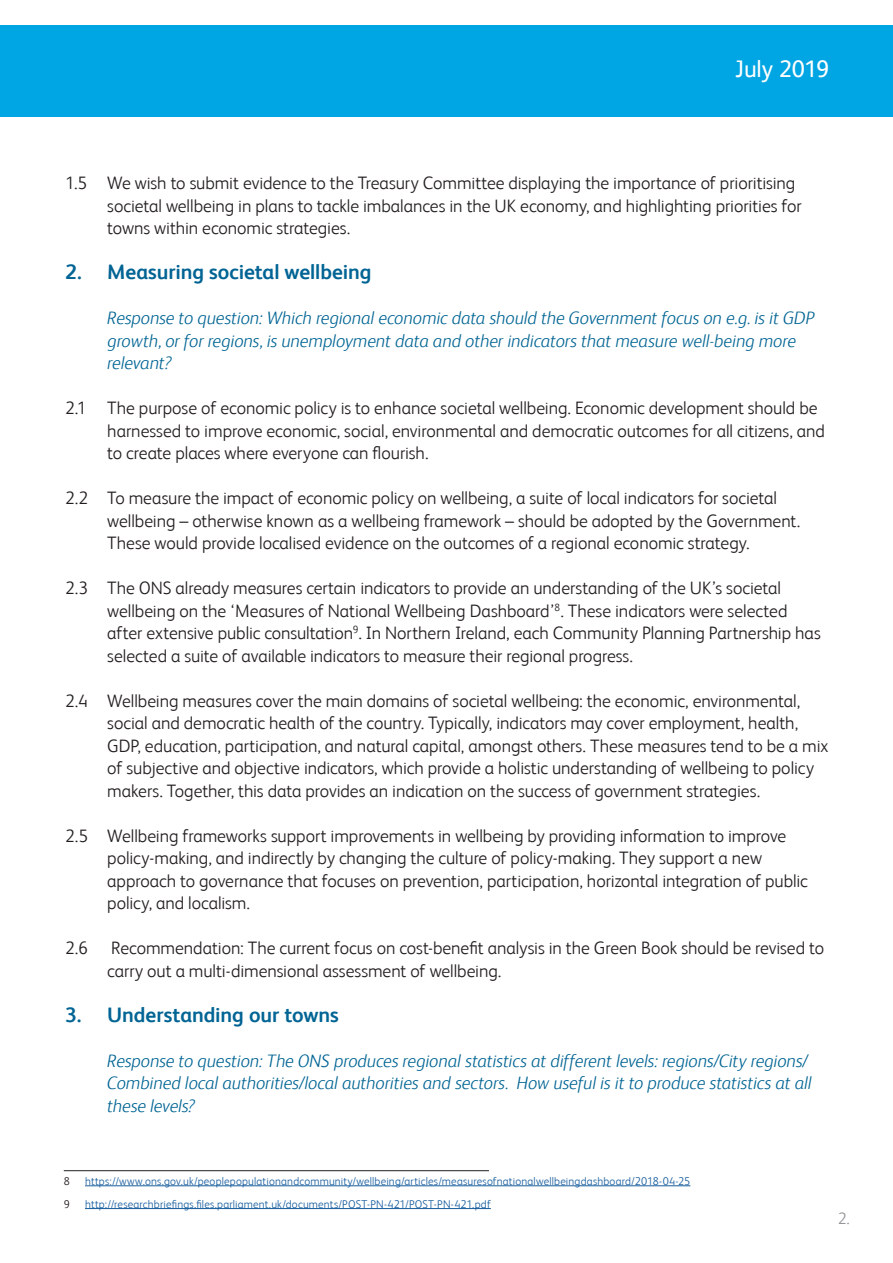
<style>
.page{position:relative;width:893px;height:1263px;background:#fff}
.page>*{position:absolute;margin:0;border:0;box-sizing:border-box;transform-origin:0 0}
._06_Bullets{font:24px "FS Albert";letter-spacing:-.01em;color:#fff}
._06_Bullets-2{font:700 21px "FS Albert";letter-spacing:-.005em;color:#006494}
._06_Bullets-3{font:300 18px/22.5px "FS Albert";letter-spacing:-.005em;color:#231f20}
._06_Bullets-4{font:italic 300 18px/22.5px "FS Albert";letter-spacing:-.01em;color:#006494}
._05_Body_text{font:300 16.5px "FS Albert";color:#939598}
._08_Footnote{font:300 11.25px "FS Albert";letter-spacing:.015em;color:#175d9e}
._08_Footnote-2{font:300 11.25px "FS Albert";color:#231f20}
</style>
<div class="page">
<div style="left:0;top:26px;width:893px;height:91px;background:#00a5e3"></div>
<hr style="left:64px;top:1170px;width:425px;height:1px;background:#231f20">
<hr style="left:85px;top:1185px;width:605px;height:1px;background:#175d9e">
<hr style="left:85px;top:1208px;width:406px;height:1px;background:#175d9e">
<p class="_06_Bullets" style="left:735px;top:55px;width:96px">July 2019</p>
<p class="_06_Bullets-3" style="left:107px;top:171px;width:696px;text-indent:-42px">1.5 We wish to submit evidence to the Treasury Committee displaying the importance of prioritising societal wellbeing in plans to tackle imbalances in the UK economy, and highlighting priorities for towns within economic strategies.</p>
<p class="_06_Bullets-2" style="left:65px;top:260px;width:308px">2. Measuring societal wellbeing</p>
<p class="_06_Bullets-4" style="left:107px;top:307px;width:709px">Response to question: Which regional economic data should the Government focus on e.g. is it GDP growth, or for regions, is unemployment data and other indicators that measure well-being more relevant?</p>
<p class="_06_Bullets-3" style="left:107px;top:396px;width:719px;text-indent:-42px">2.1 The purpose of economic policy is to enhance societal wellbeing. Economic development should be harnessed to improve economic, social, environmental and democratic outcomes for all citizens, and to create places where everyone can flourish.</p>
<p class="_06_Bullets-3" style="left:107px;top:486px;width:694px;text-indent:-42px">2.2 To measure the impact of economic policy on wellbeing, a suite of local indicators for societal wellbeing – otherwise known as a wellbeing framework – should be adopted by the Government.<br>These would provide localised evidence on the outcomes of a regional economic strategy.</p>
<p class="_06_Bullets-3" style="left:107px;top:576px;width:715px;text-indent:-42px">2.3 The ONS already measures certain indicators to provide an understanding of the UK’s societal wellbeing on the ‘Measures of National Wellbeing Dashboard’<sup>8</sup>. These indicators were selected after extensive public consultation<sup>9</sup>. In Northern Ireland, each Community Planning Partnership has selected a suite of available indicators to measure their regional progress.</p>
<p class="_06_Bullets-3" style="left:107px;top:689px;width:723px;text-indent:-42px">2.4 Wellbeing measures cover the main domains of societal wellbeing: the economic, environmental, social and democratic health of the country. Typically, indicators may cover employment, health, GDP, education, participation, and natural capital, amongst others. These measures tend to be a mix of subjective and objective indicators, which provide a holistic understanding of wellbeing to policy makers. Together, this data provides an indication on the success of government strategies.</p>
<p class="_06_Bullets-3" style="left:107px;top:824px;width:702px;text-indent:-42px">2.5 Wellbeing frameworks support improvements in wellbeing by providing information to improve policy-making, and indirectly by changing the culture of policy-making. They support a new approach to governance that focuses on prevention, participation, horizontal integration of public policy, and localism.</p>
<p class="_06_Bullets-3" style="left:65px;top:936px;width:24px">2.6</p>
<p class="_06_Bullets-3" style="left:107px;top:936px;width:718px">Recommendation: The current focus on cost-benefit analysis in the Green Book should be revised to carry out a multi-dimensional assessment of wellbeing.</p>
<p class="_06_Bullets-2" style="left:65px;top:1002px;width:275px">3. Understanding our towns</p>
<p class="_06_Bullets-4" style="left:107px;top:1049px;width:706px">Response to question: The ONS produces regional statistics at different levels: regions/City regions/<br>Combined local authorities/local authorities and sectors. How useful is it to produce statistics at all these levels?</p>
<p class="_08_Footnote-2" style="left:64px;top:1174px;width:8px">8</p>
<p class="_08_Footnote" style="left:85px;top:1174px;width:607px">https://www.ons.gov.uk/peoplepopulationandcommunity/wellbeing/articles/measuresofnationalwellbeingdashboard/2018-04-25</p>
<p class="_08_Footnote-2" style="left:64px;top:1197px;width:8px">9</p>
<p class="_08_Footnote" style="left:85px;top:1197px;width:407px">http://researchbriefings.files.parliament.uk/documents/POST-PN-421/POST-PN-421.pdf</p>
<p class="_05_Body_text" style="left:838px;top:1209px;width:14px">2.</p>
</div>
